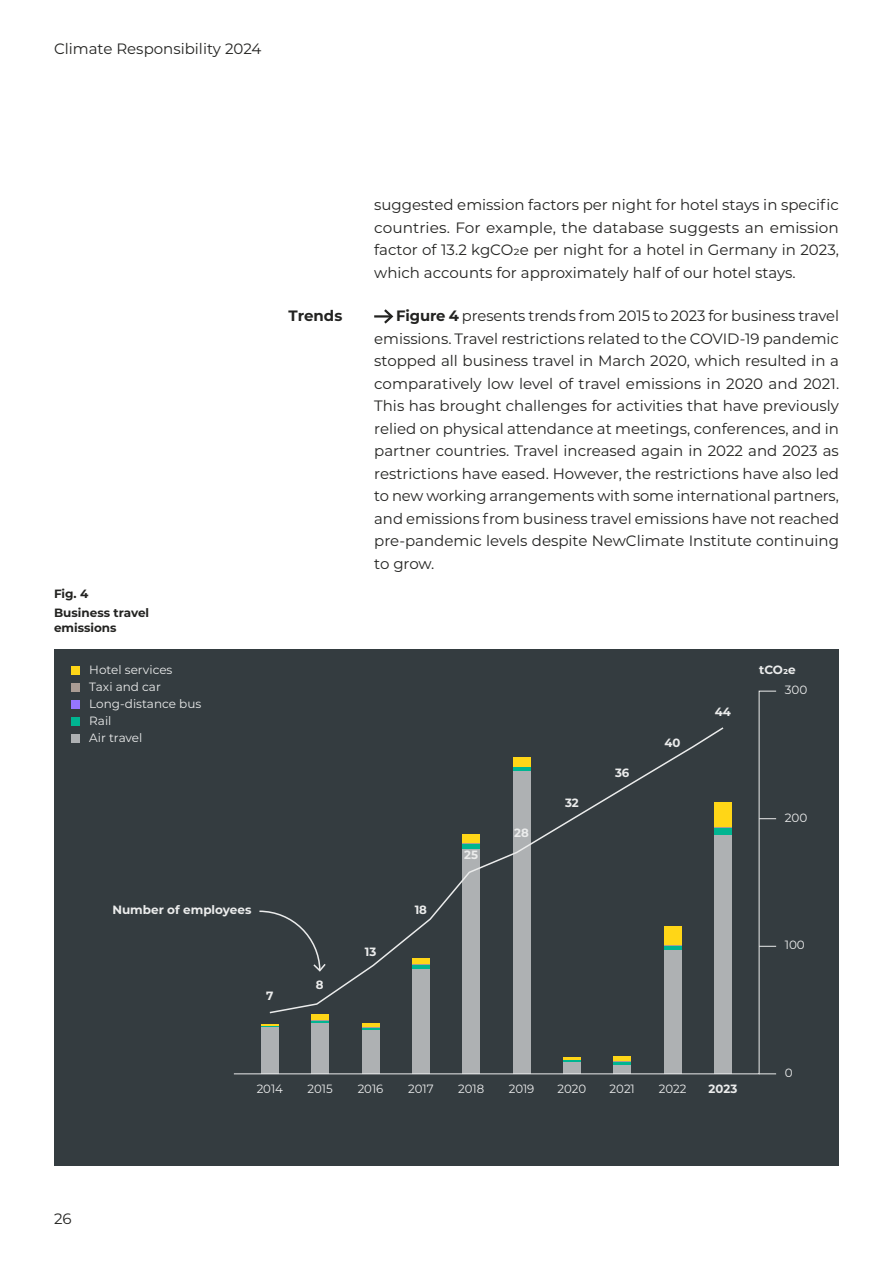
<style>
.page{position:relative;width:893px;height:1263px;background:#fff}
.page>*{position:absolute;margin:0;border:0;box-sizing:border-box;transform-origin:0 0}
.t1{font:15px/22.5px "Montserrat";color:#232321;text-align:justify}
.t2{font:700 15px "Montserrat";color:#232321}
.t3{font:12px/17px "Montserrat";color:#ebecec}
.t4{font:700 12px "Montserrat";color:#ebecec}
.t5{font:700 12px/19.2px "Montserrat";color:#232321}
.s1{font-weight:700}
</style>
<div class="page">
<hr style="left:374px;top:315px;width:18px;height:3px;background:#232321">
<svg style="left:382px;top:309px;width:12px;height:15px"></svg>
<div style="left:54px;top:649px;width:785px;height:516px;background:#343c40"></div>
<div style="left:71px;top:666px;width:9px;height:8px;background:#ffd617"></div>
<div style="left:71px;top:683px;width:9px;height:8px;background:#aa9c94"></div>
<div style="left:71px;top:700px;width:9px;height:8px;background:#9576ff"></div>
<div style="left:71px;top:717px;width:9px;height:8px;background:#00b591"></div>
<div style="left:71px;top:734px;width:9px;height:8px;background:#aeb1b3"></div>
<svg style="left:233px;top:691px;width:544px;height:383px"></svg>
<p class="t1" style="left:54px;top:37px;width:209px">Climate Responsibility 2024</p>
<p class="t2" style="left:289px;top:305px;width:55px">Trends</p>
<p class="t1" style="left:374px;top:193px;width:466px">suggested emission factors per night for hotel stays in specific countries. For example, the database suggests an emission factor of 13.2 kgCO2e per night for a hotel in Germany in 2023, which accounts for approximately half of our hotel stays.</p>
<p class="t1" style="left:374px;top:304px;width:466px;text-indent:22px"><span class="s1">Figure 4</span> presents trends from 2015 to 2023 for business travel emissions. Travel restrictions related to the COVID-19 pandemic stopped all business travel in March 2020, which resulted in a comparatively low level of travel emissions in 2020 and 2021.<br>This has brought challenges for activities that have previously relied on physical attendance at meetings, conferences, and in partner countries. Travel increased again in 2022 and 2023 as restrictions have eased. However, the restrictions have also led to new working arrangements with some international partners, and emissions from business travel emissions have not reached pre-pandemic levels despite NewClimate Institute continuing to grow.</p>
<p class="t5" style="left:54px;top:583px;width:97px">Fig. 4<br>Business travel</p>
<p class="t5" style="left:54px;top:617px;width:64px">emissions</p>
<p class="t3" style="left:89px;top:661px;width:114px">Hotel services<br>Taxi and car<br>Long-distance bus<br>Rail<br>Air travel</p>
<p class="t4" style="left:759px;top:661px;width:38px">tCO2e</p>
<p class="t3" style="left:785px;top:681px;width:24px">300</p>
<p class="t4" style="left:715px;top:703px;width:18px">44</p>
<p class="t4" style="left:664px;top:734px;width:18px">40</p>
<p class="t4" style="left:112px;top:901px;width:141px">Number of employees</p>
<p class="t4" style="left:266px;top:987px;width:9px">7</p>
<p class="t4" style="left:316px;top:976px;width:9px">8</p>
<p class="t4" style="left:365px;top:943px;width:13px">13</p>
<p class="t4" style="left:415px;top:900px;width:14px">18</p>
<p class="t4" style="left:464px;top:846px;width:15px">25</p>
<p class="t4" style="left:514px;top:824px;width:16px">28</p>
<p class="t4" style="left:565px;top:794px;width:15px">32</p>
<p class="t4" style="left:615px;top:764px;width:16px">36</p>
<p class="t3" style="left:257px;top:1079px;width:28px">2014</p>
<p class="t3" style="left:308px;top:1079px;width:27px">2015</p>
<p class="t3" style="left:358px;top:1079px;width:27px">2016</p>
<p class="t3" style="left:408px;top:1079px;width:27px">2017</p>
<p class="t3" style="left:458px;top:1079px;width:28px">2018</p>
<p class="t3" style="left:509px;top:1079px;width:27px">2019</p>
<p class="t3" style="left:558px;top:1079px;width:30px">2020</p>
<p class="t3" style="left:610px;top:1079px;width:27px">2021</p>
<p class="t3" style="left:659px;top:1079px;width:29px">2022</p>
<p class="t4" style="left:709px;top:1080px;width:30px">2023</p>
<p class="t3" style="left:785px;top:808px;width:24px">200</p>
<p class="t3" style="left:785px;top:936px;width:22px">100</p>
<p class="t3" style="left:785px;top:1064px;width:9px">0</p>
<p class="t1" style="left:54px;top:1206px;width:19px">26</p>
</div>
